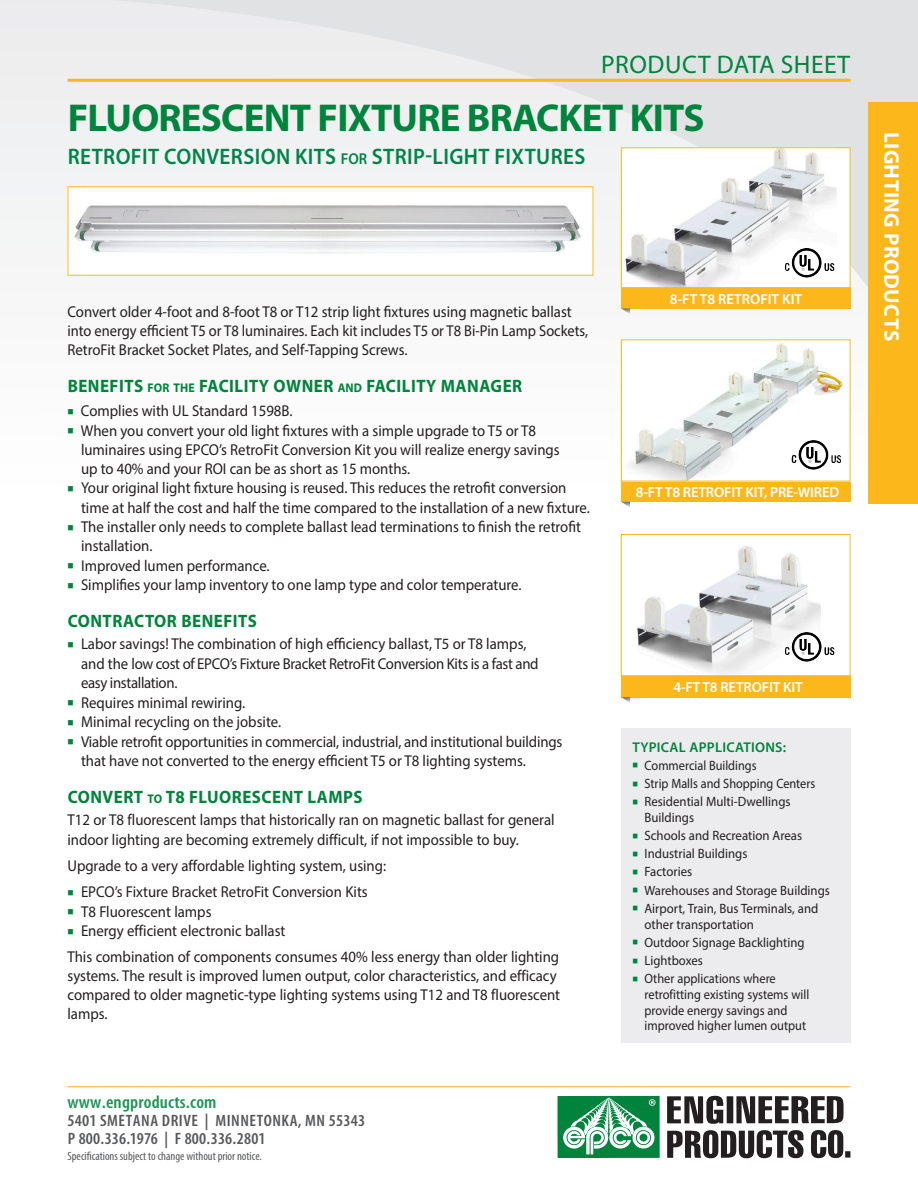
<style>
.page{position:relative;width:918px;height:1188px;background:#fff}
.page>*{position:absolute;margin:0;border:0;box-sizing:border-box;transform-origin:0 0}
.t1{font:700 39px "Myriad Pro";letter-spacing:-.02em;color:#00843d}
.t2{font:25.5px "Myriad Pro";letter-spacing:.02em;color:#00843d}
.t3{font:600 22.5px "Myriad Pro";letter-spacing:.02em;color:#008348;scale:.94 1}
.t4{font:700 21.3px "Myriad Pro";letter-spacing:.02em;color:#fff}
.t5{font:700 18px "Myriad Pro";letter-spacing:.03em;color:#00843d;scale:.94 1}
.t6{font:600 condensed 18px "Myriad Pro";letter-spacing:.01em;color:#1e9557;scale:1.05 1}
.t7{font:600 condensed 16.65px "Myriad Pro";letter-spacing:.01em;color:#57585a;scale:1.04 1}
.t8{font:600 condensed 16.5px "Myriad Pro";letter-spacing:.03em;color:#57585a;scale:1.06 1}
.t9{font:15.75px/18.9px "Myriad Pro";color:#231f20;scale:.94 1}
.t10{font:15.75px/19.5px "Myriad Pro";letter-spacing:-.02em;color:#231f20;scale:.94 1}
.t11{font:600 14.55px "Myriad Pro";letter-spacing:-.01em;color:#fff}
.t12{font:600 14.1px "Myriad Pro";letter-spacing:.02em;color:#00843d}
.t13{font:13.5px/15.8px "Myriad Pro";color:#231f20;scale:.95 1}
.t14{font:13.5px/15.8px "Myriad Pro";color:#231f20;scale:.92 1}
.t15{font:13.5px "Myriad Pro";color:#231f20;scale:.91 1}
.t16{font:13.5px "Myriad Pro";color:#231f20;scale:.94 1}
.t17{font:condensed 12px "Myriad Pro";color:#57585a}
.s1{font-size:15.75px}
.s2{font-size:12.6px}
.s3{color:#00843d}
.s4{font-size:16.65px}
.s5{font-size:16.5px}
.s6{color:#008348}
</style>
<div class="page">
<svg style="left:0;top:0;width:918px;height:441px;fill:#f1f2f3"></svg>
<hr style="left:68px;top:1086px;width:782px;height:1px;background:#fcb81a">
<svg style="left:667px;top:1096px;width:177px;height:28px"></svg>
<svg style="left:667px;top:1130px;width:137px;height:29px"></svg>
<svg style="left:811px;top:1130px;width:39px;height:29px"></svg>
<svg style="left:558px;top:1096px;width:102px;height:62px"></svg>
<hr style="left:68px;top:79px;width:782px;height:3px;background:#fcb81a">
<div style="left:868px;top:102px;width:50px;height:401px;background:#fcb81a"></div>
<div style="left:621px;top:287px;width:229px;height:21px;background:#fcb81b"></div>
<svg style="left:621px;top:308px;width:9px;height:6px"></svg>
<div style="left:621px;top:481px;width:229px;height:21px;background:#fcb81b"></div>
<svg style="left:622px;top:502px;width:8px;height:5px"></svg>
<div style="left:621px;top:729px;width:229px;height:314px;background:#ececee"></div>
<div style="left:621px;top:148px;width:229px;height:140px;background:#fff"></div>
<img style="left:625px;top:149px;width:211px;height:137px">
<div style="left:621px;top:147px;width:229px;height:141px;border:1px solid #fcb81a"></div>
<img style="left:623px;top:341px;width:225px;height:138px">
<img style="left:70px;top:188px;width:521px;height:86px">
<div style="left:68px;top:186px;width:525px;height:90px;border:1px solid #fcb81a"></div>
<div style="left:621px;top:676px;width:229px;height:21px;background:#fcb81b"></div>
<svg style="left:621px;top:697px;width:9px;height:6px"></svg>
<img style="left:637px;top:545px;width:184px;height:129px">
<div style="left:621px;top:534px;width:229px;height:142px;border:1px solid #fcb81a"></div>
<img style="left:785px;top:632px;width:49px;height:30px">
<img style="left:791px;top:440px;width:50px;height:30px">
<img style="left:785px;top:248px;width:49px;height:30px">
<h2 class="t2" style="left:601px;top:48px;width:251px">PRODUCT DATA SHEET</h2>
<h1 class="t1" style="left:68px;top:93px;width:638px">FLUORESCENT FIXTURE BRACKET KITS</h1>
<h3 class="t3" style="left:68px;top:142px;width:552px">RETROFIT CONVERSION KITS <span class="s1">for</span> STRIP-LIGHT FIXTURES</h3>
<p class="t9" style="left:68px;top:302px;width:555px">Convert older 4-foot and 8-foot T8 or T12 strip light fixtures using magnetic ballast into energy efficient T5 or T8 luminaires. Each kit includes T5 or T8 Bi-Pin Lamp Sockets,<br>RetroFit Bracket Socket Plates, and Self-Tapping Screws.</p>
<p class="t5" style="left:68px;top:374px;width:485px">BENEFITS <span class="s2">FOR THE</span> FACILITY OWNER <span class="s2">AND</span> FACILITY MANAGER</p>
<p class="t9" style="left:68px;top:401px;width:241px"><span class="s3">■</span> Complies with UL Standard 1598B.</p>
<p class="t9" style="left:81px;top:420px;width:511px;text-indent:-14px"><span class="s3">■</span> When you convert your old light fixtures with a simple upgrade to T5 or T8 luminaires using EPCO’s RetroFit Conversion Kit you will realize energy savings up to 40% and your ROI can be as short as 15 months.</p>
<p class="t9" style="left:81px;top:478px;width:543px;line-height:19.5px;text-indent:-14px"><span class="s3">■</span> Your original light fixture housing is reused. This reduces the retrofit conversion time at half the cost and half the time compared to the installation of a new fixture.</p>
<p class="t9" style="left:81px;top:517px;width:533px;text-indent:-14px"><span class="s3">■</span> The installer only needs to complete ballast lead terminations to finish the retrofit installation.</p>
<p class="t9" style="left:68px;top:556px;width:217px"><span class="s3">■</span> Improved lumen performance.</p>
<p class="t9" style="left:68px;top:575px;width:485px"><span class="s3">■</span> Simplifies your lamp inventory to one lamp type and color temperature.</p>
<p class="t5" style="left:68px;top:609px;width:203px">CONTRACTOR BENEFITS</p>
<p class="t10" style="left:81px;top:634px;width:488px;text-indent:-14px"><span class="s3">■</span> Labor savings! The combination of high efficiency ballast, T5 or T8 lamps, and the low cost of EPCO’s Fixture Bracket RetroFit Conversion Kits is a fast and easy installation.</p>
<p class="t9" style="left:68px;top:693px;width:191px"><span class="s3">■</span> Requires minimal rewiring.</p>
<p class="t9" style="left:68px;top:712px;width:229px"><span class="s3">■</span> Minimal recycling on the jobsite.</p>
<p class="t9" style="left:81px;top:732px;width:514px;line-height:19.5px;text-indent:-14px"><span class="s3">■</span> Viable retrofit opportunities in commercial, industrial, and institutional buildings that have not converted to the energy efficient T5 or T8 lighting systems.</p>
<p class="t5" style="left:68px;top:785px;width:315px">CONVERT <span class="s2">TO</span> T8 FLUORESCENT LAMPS</p>
<p class="t9" style="left:68px;top:810px;width:520px;line-height:19.5px">T12 or T8 fluorescent lamps that historically ran on magnetic ballast for general indoor lighting are becoming extremely difficult, if not impossible to buy.</p>
<p class="t9" style="left:68px;top:856px;width:341px">Upgrade to a very affordable lighting system, using:</p>
<p class="t9" style="left:68px;top:882px;width:321px"><span class="s3">■</span> EPCO’s Fixture Bracket RetroFit Conversion Kits</p>
<p class="t9" style="left:68px;top:902px;width:155px"><span class="s3">■</span> T8 Fluorescent lamps</p>
<p class="t9" style="left:68px;top:918px;width:525px;line-height:25.7px"><span class="s3">■</span> Energy efficient electronic ballast<br>This combination of components consumes 40% less energy than older lighting</p>
<p class="t9" style="left:68px;top:966px;width:526px">systems. The result is improved lumen output, color characteristics, and efficacy compared to older magnetic-type lighting systems using T12 and T8 fluorescent lamps.</p>
<p class="t6" style="left:68px;top:1092px;width:144px">www.engproducts.com</p>
<p class="t8" style="left:68px;top:1112px;width:282px"><span class="s4">5401</span> SMETANA DRIVE | MINNETONKA, MN <span class="s4">55343</span></p>
<p class="t7" style="left:68px;top:1129px;width:192px"><span class="s5">P</span> 800.336.1976 <span class="s5">| F</span> 800.336.2801</p>
<p class="t17" style="left:68px;top:1149px;width:196px">Specifications subject to change without prior notice.</p>
<p class="t11" style="left:670px;top:289px;width:134px">8-FT T8 RETROFIT KIT</p>
<p class="t11" style="left:636px;top:483px;width:205px">8-FT T8 RETROFIT KIT, PRE-WIRED</p>
<p class="t11" style="left:673px;top:678px;width:131px">4-FT T8 RETROFIT KIT</p>
<p class="t12" style="left:633px;top:738px;width:155px">TYPICAL APPLICATIONS:</p>
<p class="t15" style="left:632px;top:757px;width:138px"><span class="s6">■</span> Commercial Buildings</p>
<p class="t15" style="left:632px;top:775px;width:203px"><span class="s6">■</span> Strip Malls and Shopping Centers</p>
<p class="t13" style="left:645px;top:793px;width:155px;text-indent:-12px"><span class="s6">■</span> Residential Multi-Dwellings<br>Buildings</p>
<p class="t13" style="left:632px;top:827px;width:180px"><span class="s6">■</span> Schools and Recreation Areas</p>
<p class="t13" style="left:632px;top:846px;width:123px"><span class="s6">■</span> Industrial Buildings</p>
<p class="t13" style="left:632px;top:864px;width:65px"><span class="s6">■</span> Factories</p>
<p class="t13" style="left:632px;top:882px;width:209px"><span class="s6">■</span> Warehouses and Storage Buildings</p>
<p class="t13" style="left:645px;top:900px;width:185px;text-indent:-12px"><span class="s6">■</span> Airport, Train, Bus Terminals, and other transportation</p>
<p class="t16" style="left:632px;top:934px;width:185px"><span class="s6">■</span> Outdoor Signage Backlighting</p>
<p class="t16" style="left:632px;top:952px;width:76px"><span class="s6">■</span> Lightboxes</p>
<p class="t14" style="left:645px;top:970px;width:181px;text-indent:-12px"><span class="s6">■</span> Other applications where retrofitting existing systems will provide energy savings and improved higher lumen output</p>
<h3 class="t4" style="left:906px;top:132px;width:211px;rotate:90deg">LIGHTING PRODUCTS</h3>
</div>
